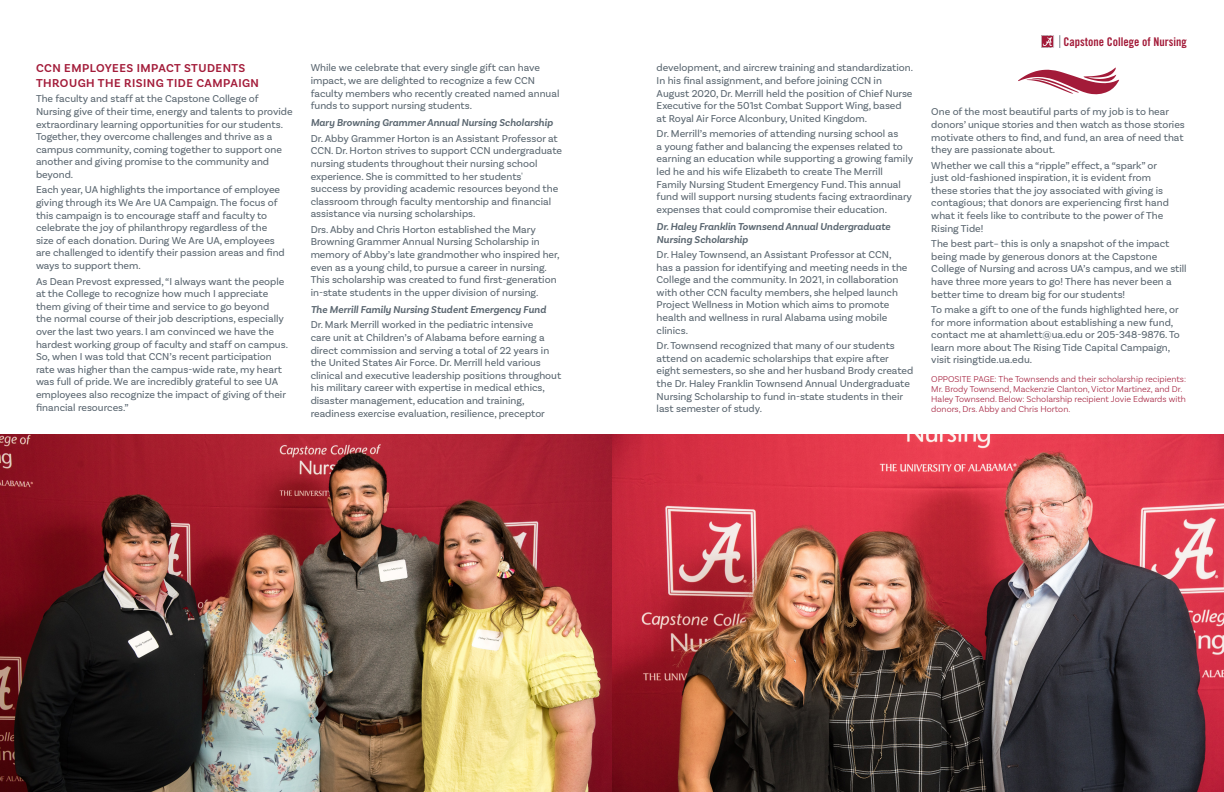
<style>
.page{position:relative;width:1224px;height:792px;background:#fff}
.page>*{position:absolute;margin:0;border:0;box-sizing:border-box;transform-origin:0 0}
.t1{font:600 12px/14.4px "Basic Sans";letter-spacing:.04em;color:#a31b39}
.t2{font:12px "Trade Gothic LT Std Bd Cn 20";color:#a31b39}
.t3{font:10.5px/12.6px "Basic Sans";color:#5a6670}
.t4{font:italic 600 10.5px/12.6px "Basic Sans";color:#5a6670}
.t5{font:300 9px/10px "Basic Sans";color:#a31b39}
</style>
<div class="page">
<svg style="left:1041px;top:35px;width:13px;height:13px"></svg>
<svg style="left:1060px;top:35px;width:1px;height:13px"></svg>
<img style="left:0;top:435px;width:1224px;height:357px">
<svg style="left:1018px;top:67px;width:101px;height:27px"></svg>
<p class="t1" style="left:36px;top:61px;width:225px">CCN EMPLOYEES IMPACT STUDENTS<br>THROUGH THE RISING TIDE CAMPAIGN</p>
<p class="t3" style="left:36px;top:92px;width:258px">The faculty and staff at the Capstone College of Nursing give of their time, energy and talents to provide extraordinary learning opportunities for our students.<br>Together, they overcome challenges and thrive as a campus community, coming together to support one another and giving promise to the community and beyond.</p>
<p class="t3" style="left:36px;top:184px;width:250px">Each year, UA highlights the importance of employee giving through its We Are UA Campaign. The focus of this campaign is to encourage staff and faculty to celebrate the joy of philanthropy regardless of the size of each donation. During We Are UA, employees are challenged to identify their passion areas and find ways to support them.</p>
<p class="t3" style="left:36px;top:275px;width:253px">As Dean Prevost expressed, “I always want the people at the College to recognize how much I appreciate them giving of their time and service to go beyond<br>the normal course of their job descriptions, especially over the last two years. I am convinced we have the hardest working group of faculty and staff on campus.<br>So, when I was told that CCN’s recent participation rate was higher than the campus-wide rate, my heart was full of pride. We are incredibly grateful to see UA employees also recognize the impact of giving of their financial resources.”</p>
<p class="t3" style="left:311px;top:61px;width:250px">While we celebrate that every single gift can have impact, we are delighted to recognize a few CCN faculty members who recently created named annual funds to support nursing students.</p>
<p class="t4" style="left:311px;top:117px;width:244px">Mary Browning Grammer Annual Nursing Scholarship</p>
<p class="t3" style="left:311px;top:132px;width:253px">Dr. Abby Grammer Horton is an Assistant Professor at CCN. Dr. Horton strives to support CCN undergraduate nursing students throughout their nursing school experience. She is committed to her students' success by providing academic resources beyond the classroom through faculty mentorship and financial assistance via nursing scholarships.</p>
<p class="t3" style="left:311px;top:223px;width:251px">Drs. Abby and Chris Horton established the Mary Browning Grammer Annual Nursing Scholarship in memory of Abby’s late grandmother who inspired her, even as a young child, to pursue a career in nursing.<br>This scholarship was created to fund first-generation in-state students in the upper division of nursing.</p>
<p class="t4" style="left:311px;top:303px;width:237px">The Merrill Family Nursing Student Emergency Fund</p>
<p class="t3" style="left:311px;top:319px;width:252px">Dr. Mark Merrill worked in the pediatric intensive<br>care unit at Children’s of Alabama before earning a direct commission and serving a total of 22 years in the United States Air Force. Dr. Merrill held various clinical and executive leadership positions throughout his military career with expertise in medical ethics, disaster management, education and training, readiness exercise evaluation, resilience, preceptor</p>
<p class="t3" style="left:657px;top:61px;width:258px">development, and aircrew training and standardization.<br>In his final assignment, and before joining CCN in August 2020, Dr. Merrill held the position of Chief Nurse Executive for the 501st Combat Support Wing, based at Royal Air Force Alconbury, United Kingdom.</p>
<p class="t3" style="left:657px;top:127px;width:258px">Dr. Merrill’s memories of attending nursing school as<br>a young father and balancing the expenses related to earning an education while supporting a growing family led he and his wife Elizabeth to create The Merrill Family Nursing Student Emergency Fund. This annual fund will support nursing students facing extraordinary expenses that could compromise their education.</p>
<p class="t4" style="left:657px;top:220px;width:235px">Dr. Haley Franklin Townsend Annual Undergraduate<br>Nursing Scholarship</p>
<p class="t3" style="left:657px;top:248px;width:252px">Dr. Haley Townsend, an Assistant Professor at CCN, has a passion for identifying and meeting needs in the College and the community. In 2021, in collaboration with other CCN faculty members, she helped launch Project Wellness in Motion which aims to promote health and wellness in rural Alabama using mobile clinics.</p>
<p class="t3" style="left:657px;top:339px;width:258px">Dr. Townsend recognized that many of our students attend on academic scholarships that expire after eight semesters, so she and her husband Brody created the Dr. Haley Franklin Townsend Annual Undergraduate Nursing Scholarship to fund in-state students in their last semester of study.</p>
<p class="t2" style="left:1064px;top:34px;width:125px">Capstone College of Nursing</p>
<p class="t3" style="left:931px;top:105px;width:255px">One of the most beautiful parts of my job is to hear donors’ unique stories and then watch as those stories motivate others to find, and fund, an area of need that they are passionate about.</p>
<p class="t3" style="left:931px;top:159px;width:239px">Whether we call this a “ripple” effect, a “spark” or just old-fashioned inspiration, it is evident from these stories that the joy associated with giving is contagious; that donors are experiencing first hand what it feels like to contribute to the power of The Rising Tide!</p>
<p class="t3" style="left:931px;top:237px;width:257px">The best part– this is only a snapshot of the impact being made by generous donors at the Capstone College of Nursing and across UA’s campus, and we still have three more years to go! There has never been a better time to dream big for our students!</p>
<p class="t3" style="left:931px;top:303px;width:250px">To make a gift to one of the funds highlighted here, or for more information about establishing a new fund, contact me at ahamlett@ua.edu or 205-348-9876. To learn more about The Rising Tide Capital Campaign, visit risingtide.ua.edu.</p>
<p class="t5" style="left:931px;top:374px;width:256px">OPPOSITE PAGE: The Townsends and their scholarship recipients:<br>Mr. Brody Townsend, Mackenzie Clanton, Victor Martinez, and Dr.<br>Haley Townsend. Below: Scholarship recipient Jovie Edwards with donors, Drs. Abby and Chris Horton.</p>
</div>
